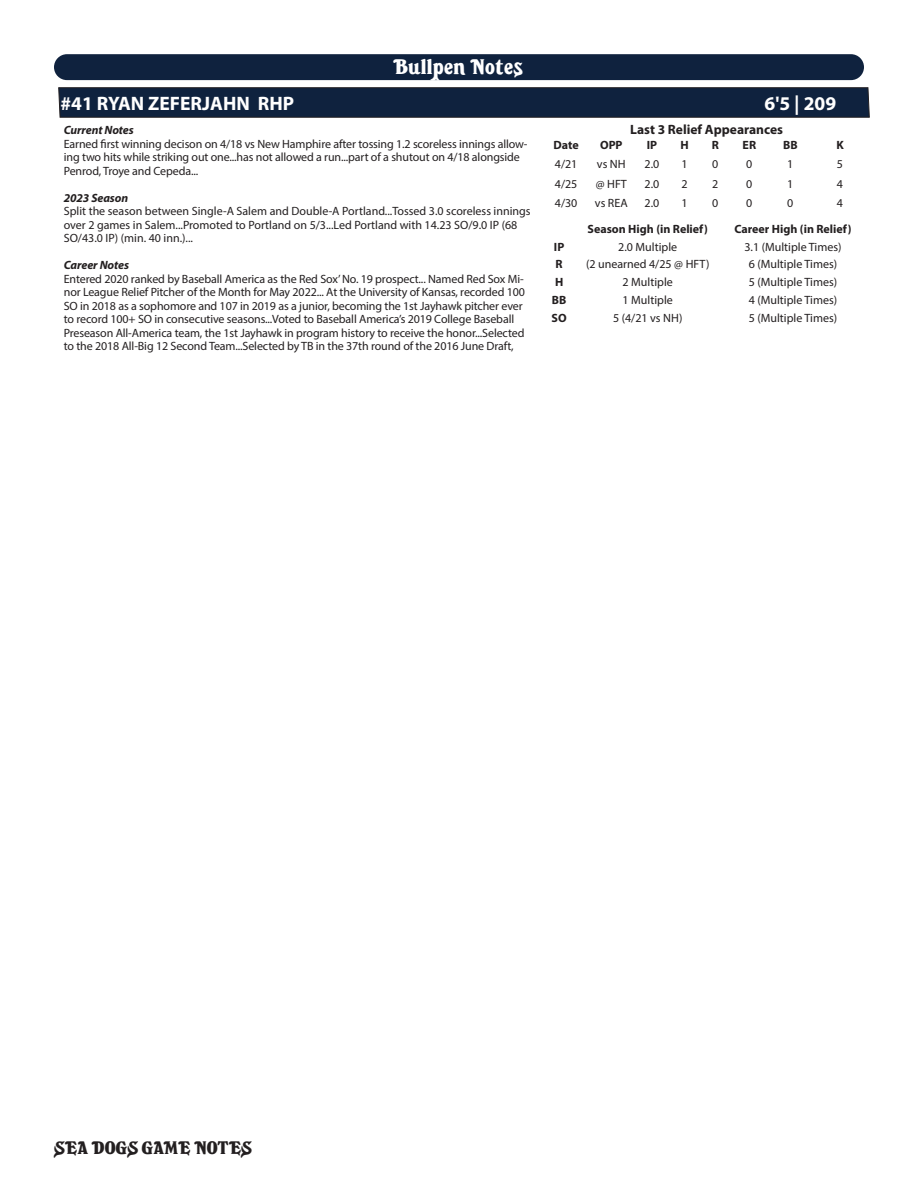
<style>
.page{position:relative;width:918px;height:1188px;background:#fff}
.page>*{position:absolute;margin:0;border:0;box-sizing:border-box;transform-origin:0 0}
.t1{font:21px "Sea Dogs";letter-spacing:.01em;color:#fff}
.t2{font:700 19.5px "Myriad Pro";color:#fff}
.t3{font:18px "Sea Dogs";color:#231f20}
.t4{font:700 13.5px "Myriad Pro";color:#231f20}
.t5{font:12px/13.5px "Myriad Pro";letter-spacing:-.01em;color:#231f20}
.t6{font:700 12px "Myriad Pro";color:#231f20}
.t7{font:italic 700 12px "Myriad Pro";letter-spacing:-.01em;color:#231f20}
</style>
<div class="page">
<svg style="left:58px;top:87px;width:812px;height:31px;background:#13243e"></svg>
<div style="left:54px;top:54px;width:810px;height:26px;background:#0f223e;border-radius:13px"></div>
<p class="t1" style="left:393px;top:54px;width:132px">Bullpen Notes</p>
<p class="t2" style="left:61px;top:91px;width:235px">#41 RYAN ZEFERJAHN RHP</p>
<p class="t2" style="left:765px;top:91px;width:73px">6'5 | 209</p>
<p class="t7" style="left:64px;top:122px;width:72px">Current Notes</p>
<p class="t5" style="left:64px;top:137px;width:465px">Earned first winning decison on 4/18 vs New Hamphire after tossing 1.2 scoreless innings allow&shy;ing two hits while striking out one...has not allowed a run...part of a shutout on 4/18 alongside<br>Penrod, Troye and Cepeda...</p>
<p class="t7" style="left:64px;top:190px;width:66px">2023 Season</p>
<p class="t5" style="left:64px;top:204px;width:468px">Split the season between Single-A Salem and Double-A Portland...Tossed 3.0 scoreless innings over 2 games in Salem...Promoted to Portland on 5/3...Led Portland with 14.23 SO/9.0 IP (68<br>SO/43.0 IP) (min. 40 inn.)...</p>
<p class="t7" style="left:64px;top:257px;width:67px">Career Notes</p>
<p class="t5" style="left:64px;top:272px;width:463px">Entered 2020 ranked by Baseball America as the Red Sox’ No. 19 prospect... Named Red Sox Mi&shy;nor League Relief Pitcher of the Month for May 2022... At the University of Kansas, recorded 100<br>SO in 2018 as a sophomore and 107 in 2019 as a junior, becoming the 1st Jayhawk pitcher ever to record 100+ SO in consecutive seasons...Voted to Baseball America’s 2019 College Baseball Preseason All-America team, the 1st Jayhawk in program history to receive the honor...Selected to the 2018 All-Big 12 Second Team...Selected by TB in the 37th round of the 2016 June Draft,</p>
<p class="t4" style="left:630px;top:121px;width:155px">Last 3 Relief Appearances</p>
<p class="t6" style="left:554px;top:137px;width:27px">Date</p>
<p class="t6" style="left:600px;top:137px;width:24px">OPP</p>
<p class="t6" style="left:647px;top:137px;width:12px">IP</p>
<p class="t6" style="left:680px;top:137px;width:10px">H</p>
<p class="t6" style="left:712px;top:137px;width:9px">R</p>
<p class="t6" style="left:743px;top:137px;width:15px">ER</p>
<p class="t6" style="left:783px;top:137px;width:16px">BB</p>
<p class="t6" style="left:836px;top:137px;width:9px">K</p>
<p class="t5" style="left:555px;top:157px;width:24px">4/21</p>
<p class="t5" style="left:597px;top:157px;width:30px">vs NH</p>
<p class="t5" style="left:645px;top:157px;width:16px">2.0</p>
<p class="t5" style="left:681px;top:157px;width:8px">1</p>
<p class="t5" style="left:712px;top:157px;width:8px">0</p>
<p class="t5" style="left:746px;top:157px;width:8px">0</p>
<p class="t5" style="left:787px;top:157px;width:8px">1</p>
<p class="t5" style="left:837px;top:157px;width:8px">5</p>
<p class="t5" style="left:555px;top:177px;width:24px">4/25</p>
<p class="t5" style="left:596px;top:177px;width:33px">@ HFT</p>
<p class="t5" style="left:645px;top:177px;width:16px">2.0</p>
<p class="t5" style="left:681px;top:177px;width:8px">2</p>
<p class="t5" style="left:712px;top:177px;width:8px">2</p>
<p class="t5" style="left:746px;top:177px;width:8px">0</p>
<p class="t5" style="left:787px;top:177px;width:8px">1</p>
<p class="t5" style="left:837px;top:177px;width:8px">4</p>
<p class="t5" style="left:555px;top:196px;width:24px">4/30</p>
<p class="t5" style="left:595px;top:196px;width:34px">vs REA</p>
<p class="t5" style="left:645px;top:196px;width:16px">2.0</p>
<p class="t5" style="left:681px;top:196px;width:8px">1</p>
<p class="t5" style="left:712px;top:196px;width:8px">0</p>
<p class="t5" style="left:746px;top:196px;width:8px">0</p>
<p class="t5" style="left:787px;top:196px;width:8px">0</p>
<p class="t5" style="left:837px;top:196px;width:8px">4</p>
<p class="t6" style="left:587px;top:221px;width:122px">Season High (in Relief)</p>
<p class="t6" style="left:734px;top:221px;width:119px">Career High (in Relief)</p>
<p class="t6" style="left:554px;top:239px;width:12px">IP</p>
<p class="t5" style="left:618px;top:240px;width:60px">2.0 Multiple</p>
<p class="t5" style="left:744px;top:240px;width:99px">3.1 (Multiple Times)</p>
<p class="t6" style="left:556px;top:257px;width:9px">R</p>
<p class="t5" style="left:586px;top:257px;width:125px">(2 unearned 4/25 @ HFT)</p>
<p class="t5" style="left:749px;top:257px;width:90px">6 (Multiple Times)</p>
<p class="t6" style="left:555px;top:274px;width:10px">H</p>
<p class="t5" style="left:623px;top:275px;width:52px">2 Multiple</p>
<p class="t5" style="left:749px;top:275px;width:90px">5 (Multiple Times)</p>
<p class="t6" style="left:552px;top:292px;width:16px">BB</p>
<p class="t5" style="left:623px;top:293px;width:52px">1 Multiple</p>
<p class="t5" style="left:749px;top:293px;width:90px">4 (Multiple Times)</p>
<p class="t6" style="left:552px;top:310px;width:17px">SO</p>
<p class="t5" style="left:613px;top:311px;width:71px">5 (4/21 vs NH)</p>
<p class="t5" style="left:749px;top:311px;width:90px">5 (Multiple Times)</p>
<h3 class="t3" style="left:54px;top:1138px;width:200px">SEA DOGS GAME NOTES</h3>
</div>
